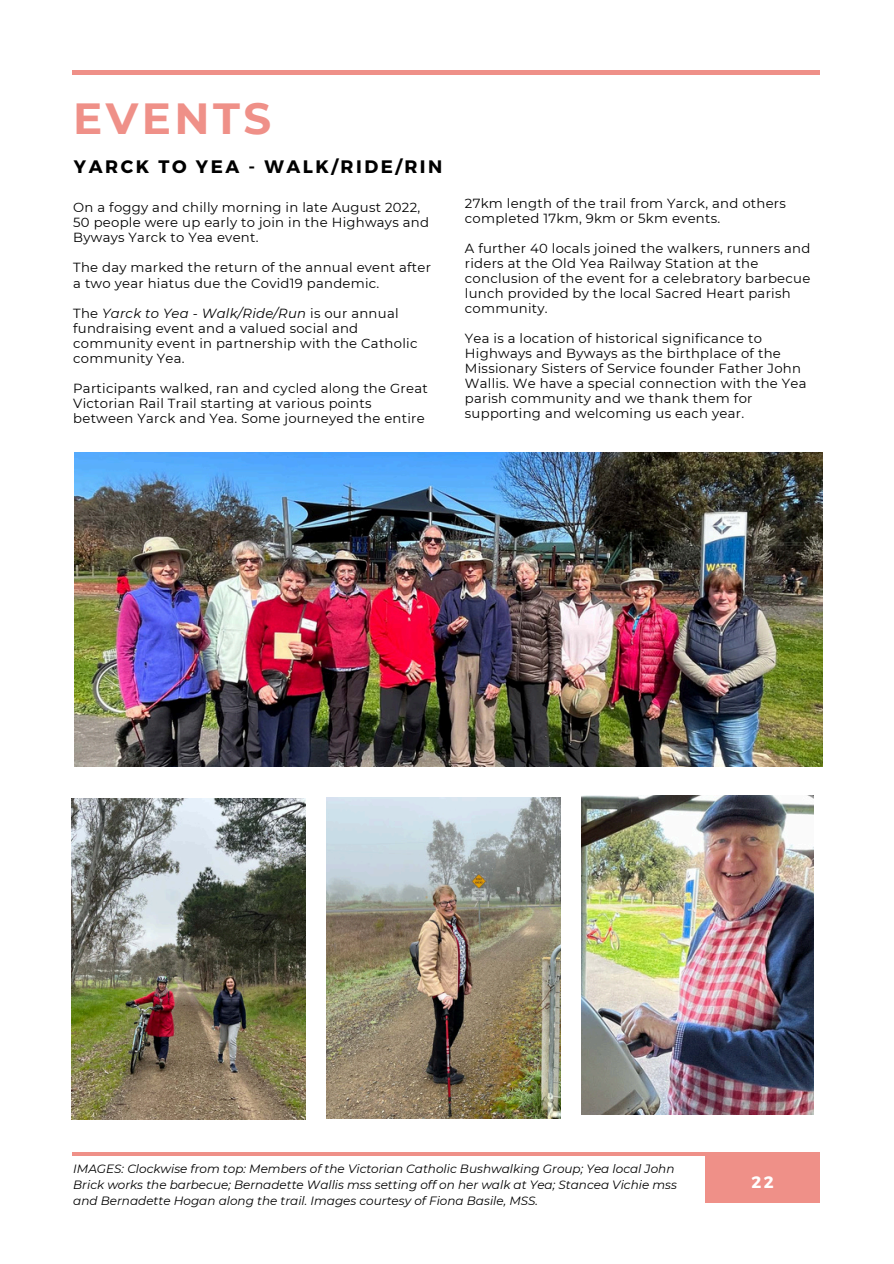
<style>
.page{position:relative;width:894px;height:1264px;background:#fff}
.page>*{position:absolute;margin:0;border:0;box-sizing:border-box;transform-origin:0 0}
.t1{font:700 43.5px "Montserrat";letter-spacing:.08em;color:#ef9088}
.t2{font:700 18px "Montserrat";letter-spacing:.14em;color:#000}
.t3{font:700 16.5px "Montserrat";color:#fff}
.t4{font:13.2px/15px "Montserrat";letter-spacing:.02em;color:#000}
.t5{font:italic 12px/16px "Montserrat";color:#000}
.s1{font-style:italic}
</style>
<div class="page">
<hr style="left:72px;top:71px;width:747px;height:3px;background:#ef9088">
<div style="left:704px;top:1155px;width:115px;height:46px;background:#ef9088"></div>
<hr style="left:72px;top:1152px;width:747px;height:3px;background:#ef9088">
<img style="left:75px;top:452px;width:747px;height:314px">
<img style="left:71px;top:798px;width:234px;height:321px">
<img style="left:326px;top:797px;width:234px;height:321px">
<img style="left:581px;top:795px;width:232px;height:319px">
<p class="t1" style="left:73px;top:92px;width:199px">EVENTS</p>
<p class="t2" style="left:74px;top:155px;width:370px">YARCK TO YEA - WALK/RIDE/RIN</p>
<p class="t4" style="left:73px;top:200px;width:357px">On a foggy and chilly morning in late August 2022,<br>50 people were up early to join in the Highways and<br>Byways Yarck to Yea event.</p>
<p class="t4" style="left:73px;top:260px;width:359px">The day marked the return of the annual event after a two year hiatus due the Covid19 pandemic.</p>
<p class="t4" style="left:73px;top:305px;width:345px">The <span class="s1">Yarck to Yea - Walk/Ride/Run</span> is our annual fundraising event and a valued social and community event in partnership with the Catholic community Yea.</p>
<p class="t4" style="left:73px;top:380px;width:356px">Participants walked, ran and cycled along the Great<br>Victorian Rail Trail starting at various points between Yarck and Yea. Some journeyed the entire</p>
<p class="t4" style="left:465px;top:196px;width:322px">27km length of the trail from Yarck, and others completed 17km, 9km or 5km events.</p>
<p class="t4" style="left:465px;top:241px;width:347px">A further 40 locals joined the walkers, runners and riders at the Old Yea Railway Station at the conclusion of the event for a celebratory barbecue lunch provided by the local Sacred Heart parish community.</p>
<h2 class="t4" style="left:465px;top:331px;width:343px">Yea is a location of historical significance to Highways and Byways as the birthplace of the Missionary Sisters of Service founder Father John Wallis. We have a special connection with the Yea parish community and we thank them for supporting and welcoming us each year.</h2>
<p class="t5" style="left:73px;top:1160px;width:605px">IMAGES: Clockwise from top: Members of the Victorian Catholic Bushwalking Group; Yea local John<br>Brick works the barbecue; Bernadette Wallis mss setting off on her walk at Yea; Stancea Vichie mss and Bernadette Hogan along the trail. Images courtesy of Fiona Basile, MSS.</p>
<p class="t3" style="left:751px;top:1171px;width:24px">22</p>
</div>
